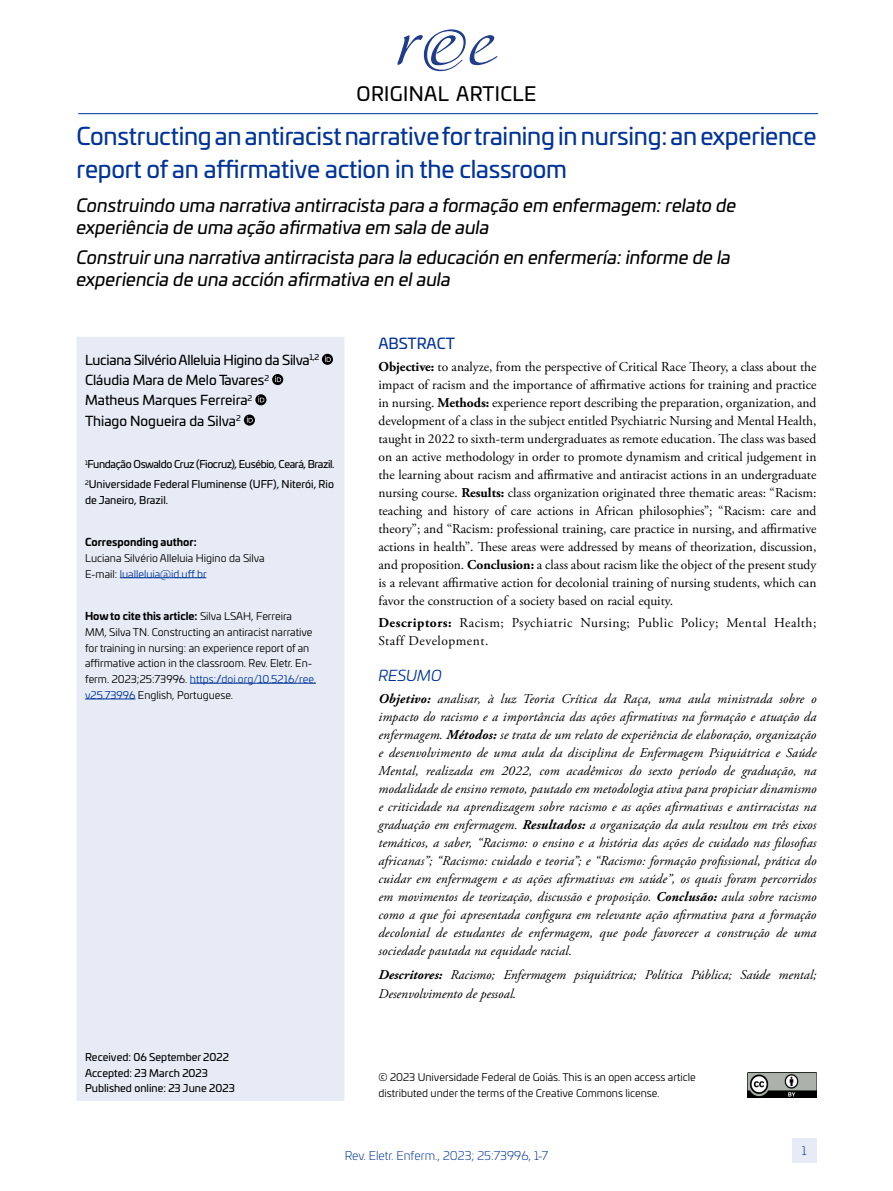
<style>
.page{position:relative;width:893px;height:1191px;background:#fff}
.page>*{position:absolute;margin:0;border:0;box-sizing:border-box;transform-origin:0 0}
.t1{font:24px/32.4px "Univia Pro";letter-spacing:-.01em;color:#039}
.t2{font:19.5px "Univia Pro";letter-spacing:.02em;color:#000}
.t3{font:italic 18px/21.6px "Univia Pro";color:#000}
.t4{font:15px "Univia Pro";color:#039}
.t5{font:italic 15px "Univia Pro";color:#039}
.t6{font:italic 13.5px/18px "Adobe Garamond Pro";color:#000;text-align:justify}
.t7{font:13.5px/18px "Adobe Garamond Pro";letter-spacing:.025em;color:#000;text-align:justify}
.t8{font:13.5px/20.2px "Univia Pro";color:#000}
.t9{font:300 12px "Univia Pro";color:#039}
.t10{font:10.5px/15.8px "Univia Pro";color:#000}
.t11{font:10.5px/20px "Univia Pro";letter-spacing:-.03em;color:#000}
.t12{font:10.5px/15.8px "Univia Pro";color:#000}
.t13{font:700 10.5px "Univia Pro";color:#000}
.s1{color:#039}
.s2{font-weight:700}
</style>
<div class="page">
<div style="left:792px;top:1138px;width:24px;height:25px;background:#e6ebf5"></div>
<hr style="left:78px;top:113px;width:740px;height:1px;background:#039">
<div style="left:77px;top:337px;width:267px;height:764px;background:#e6ebf5"></div>
<div style="left:322px;top:354px;width:11px;height:11px;background:#000;border-radius:50%"></div>
<svg style="left:325px;top:356px;width:6px;height:6px"></svg>
<svg style="left:272px;top:374px;width:11px;height:11px"></svg>
<svg style="left:275px;top:376px;width:6px;height:6px"></svg>
<svg style="left:255px;top:394px;width:11px;height:11px"></svg>
<svg style="left:258px;top:396px;width:6px;height:6px"></svg>
<svg style="left:244px;top:414px;width:11px;height:11px"></svg>
<svg style="left:247px;top:416px;width:6px;height:6px"></svg>
<hr style="left:120px;top:577px;width:86px;height:1px;background:#039">
<hr style="left:190px;top:683px;width:126px;height:1px;background:#039">
<hr style="left:85px;top:698px;width:50px;height:1px;background:#039">
<img style="left:747px;top:1072px;width:69px;height:25px">
<svg style="left:397px;top:29px;width:100px;height:42px"></svg>
<h2 class="t2" style="left:356px;top:79px;width:181px">ORIGINAL ARTICLE</h2>
<h1 class="t1" style="left:77px;top:119px;width:741px">Constructing an antiracist narrative for training in nursing: an experience report of an affirmative action in the classroom</h1>
<h3 class="t3" style="left:77px;top:194px;width:661px">Construindo uma narrativa antirracista para a formação em enfermagem: relato de experiência de uma ação afirmativa em sala de aula</h3>
<h3 class="t3" style="left:77px;top:245px;width:656px">Construir una narrativa antirracista para la educación en enfermería: informe de la experiencia de una acción afirmativa en el aula</h3>
<p class="t8" style="left:85px;top:349px;width:236px">Luciana Silvério Alleluia Higino da Silva<sup>1,2<br></sup>Cláudia Mara de Melo Tavares<sup>2<br></sup>Matheus Marques Ferreira<sup>2<br></sup>Thiago Nogueira da Silva<sup>2</sup></p>
<p class="t11" style="left:85px;top:453px;width:251px"><sup>1</sup>Fundação Oswaldo Cruz (Fiocruz), Eusébio, Ceará, Brazil.<br><sup>2</sup>Universidade Federal Fluminense (UFF), Niterói, Rio</p>
<p class="t12" style="left:85px;top:491px;width:85px">de Janeiro, Brazil.</p>
<p class="t13" style="left:85px;top:534px;width:113px">Corresponding author:</p>
<p class="t10" style="left:85px;top:550px;width:181px">Luciana Silvério Alleluia Higino da Silva<br>E-mail: <span class="s1">lualleluia@id.uff.br</span></p>
<p class="t10" style="left:85px;top:608px;width:232px"><span class="s2">How to cite this article:</span> Silva LSAH, Ferreira MM, Silva TN. Constructing an antiracist narrative for training in nursing: an experience report of an affirmative action in the classroom. Rev. Eletr. En&shy;ferm. 2023;25:73996. <span class="s1">https:/doi.org/10.5216/ree. v25.73996</span> English, Portuguese.</p>
<p class="t4" style="left:378px;top:332px;width:78px">ABSTRACT</p>
<p class="t7" style="left:378px;top:358px;width:440px"><span class="s2">Objective:</span> to analyze, from the perspective of Critical Race Theory, a class about the impact of racism and the importance of affirmative actions for training and practice in nursing. <span class="s2">Methods:</span> experience report describing the preparation, organization, and development of a class in the subject entitled Psychiatric Nursing and Mental Health, taught in 2022 to sixth-term undergraduates as remote education. The class was based on an active methodology in order to promote dynamism and critical judgement in the learning about racism and affirmative and antiracist actions in an undergraduate nursing course. <span class="s2">Results:</span> class organization originated three thematic areas: “Racism: teaching and history of care actions in African philosophies”; “Racism: care and theory”; and “Racism: professional training, care practice in nursing, and affirmative actions in health”. These areas were addressed by means of theorization, discussion, and proposition. <span class="s2">Conclusion:</span> a class about racism like the object of the present study is a relevant affirmative action for decolonial training of nursing students, which can favor the construction of a society based on racial equity.</p>
<p class="t7" style="left:378px;top:614px;width:439px"><span class="s2">Descriptors:</span> Racism; Psychiatric Nursing; Public Policy; Mental Health;<br>Staff Development.</p>
<p class="t5" style="left:378px;top:664px;width:65px">RESUMO</p>
<p class="t6" style="left:378px;top:690px;width:440px"><span class="s2">Objetivo:</span> analisar, à luz Teoria Crítica da Raça, uma aula ministrada sobre o impacto do racismo e a importância das ações afirmativas na formação e atuação da enfermagem. <span class="s2">Métodos:</span> se trata de um relato de experiência de elaboração, organização e desenvolvimento de uma aula da disciplina de Enfermagem Psiquiátrica e Saúde Mental, realizada em 2022, com acadêmicos do sexto período de graduação, na modalidade de ensino remoto, pautado em metodologia ativa para propiciar dinamismo e criticidade na aprendizagem sobre racismo e as ações afirmativas e antirracistas na graduação em enfermagem. <span class="s2">Resultados:</span> a organização da aula resultou em três eixos temáticos, a saber, “Racismo: o ensino e a história das ações de cuidado nas filosofias africanas”; “Racismo: cuidado e teoria”; e “Racismo: formação profissional, prática do cuidar em enfermagem e as ações afirmativas em saúde”, os quais foram percorridos em movimentos de teorização, discussão e proposição. <span class="s2">Conclusão:</span> aula sobre racismo como a que foi apresentada configura em relevante ação afirmativa para a formação decolonial de estudantes de enfermagem, que pode favorecer a construção de uma sociedade pautada na equidade racial.</p>
<p class="t6" style="left:378px;top:965px;width:439px;line-height:19.5px"><span class="s2">Descritores:</span> Racismo; Enfermagem psiquiátrica; Política Pública; Saúde mental;<br>Desenvolvimento de pessoal.</p>
<p class="t12" style="left:85px;top:1048px;width:151px">Received: 06 September 2022<br>Accepted: 23 March 2023<br>Published online: 23 June 2023</p>
<p class="t10" style="left:378px;top:1069px;width:319px">© 2023 Universidade Federal de Goiás. This is an open access article distributed under the terms of the Creative Commons license.</p>
<p class="t9" style="left:345px;top:1147px;width:205px">Rev. Eletr. Enferm., 2023; 25:73996, 1-7</p>
<p class="t9" style="left:802px;top:1142px;width:6px">1</p>
</div>
